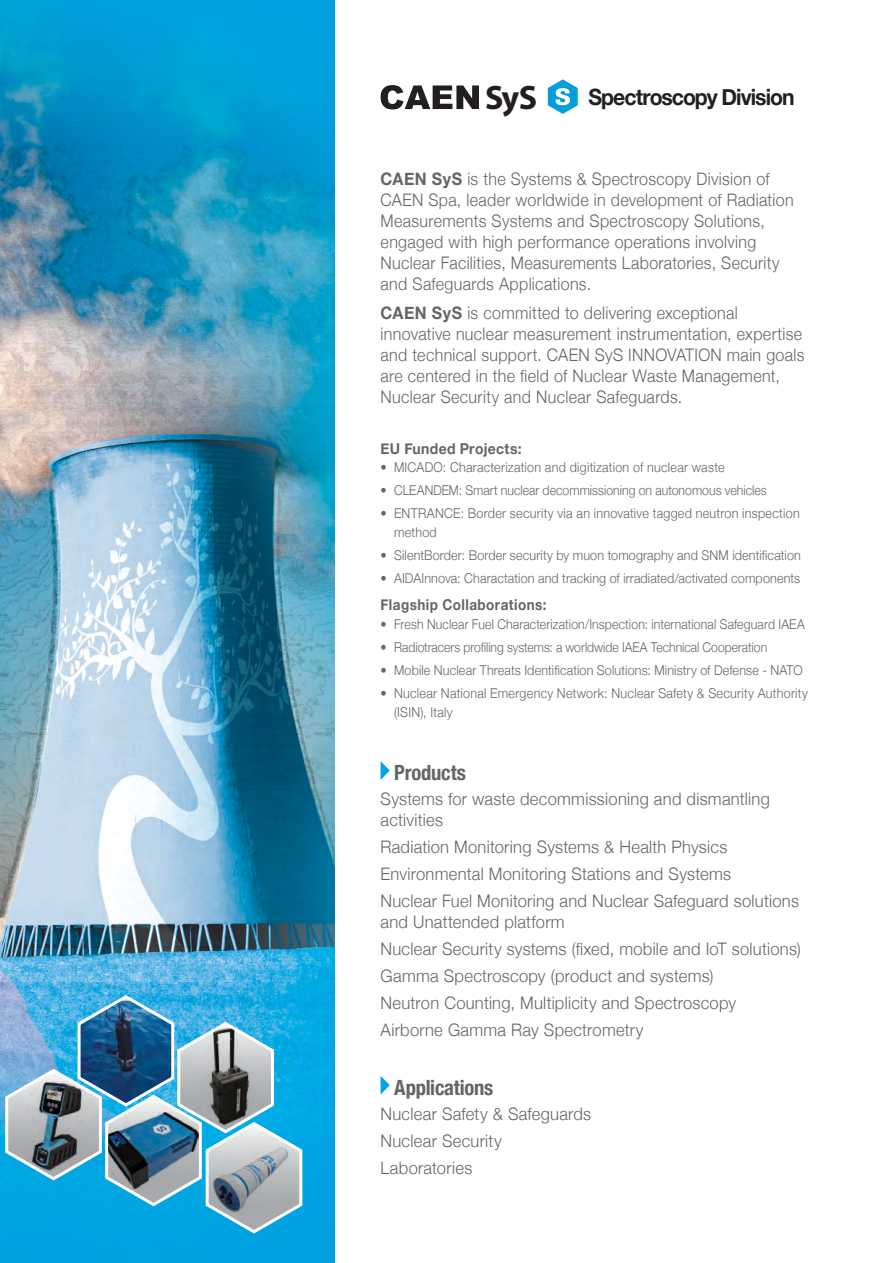
<style>
.page{position:relative;width:893px;height:1263px;background:#fff}
.page>*{position:absolute;margin:0;border:0;box-sizing:border-box;transform-origin:0 0}
.Testo_Catalogo_Inglese{font:700 34.05px "Myriad Pro";color:#231f20}
.t1{font:700 22.5px "Helvetica Neue";letter-spacing:-.045em;color:#231f20;scale:.94 1}
.Titoletto_colore_1{font:700 condensed 21px "Helvetica Neue";letter-spacing:-.01em;color:#646568}
.Testo_commento_1{font:300 17.25px/21px "Helvetica Neue";letter-spacing:.02em;color:#646568;scale:.93 1}
.Lista_colore_1{font:300 17.25px/20.7px "Helvetica Neue";letter-spacing:.015em;color:#646568;scale:.96 1}
.Testo_commento_1-2{font:700 15px "Helvetica Neue";letter-spacing:.03em;color:#646568;scale:.9 1}
.Testo_commento_1-3{font:700 15px "Helvetica Neue";letter-spacing:.03em;color:#646568;scale:.93 1}
.Testo_commento_1-4{font:300 13.5px/18.8px "Helvetica Neue";letter-spacing:.01em;color:#646568;scale:.93 1}
.Testo_commento_1-5{font:300 13.5px "Helvetica Neue";letter-spacing:.01em;color:#646568;scale:.91 1}
.Testo_commento_1-6{font:300 13.5px "Helvetica Neue";letter-spacing:.01em;color:#646568;scale:.9 1}
.s1{font-weight:700}
</style>
<div class="page">
<img style="left:0;top:0;width:334px;height:1263px">
<img style="left:4px;top:993px;width:301px;height:242px">
<svg style="left:381px;top:761px;width:9px;height:19px"></svg>
<svg style="left:381px;top:1076px;width:9px;height:18px"></svg>
<svg style="left:381px;top:85px;width:98px;height:24px"></svg>
<svg style="left:548px;top:79px;width:30px;height:35px"></svg>
<p class="Testo_Catalogo_Inglese" style="left:485px;top:75px;width:54px">SyS</p>
<p class="t1" style="left:588px;top:80px;width:221px">Spectroscopy Division</p>
<p class="Testo_commento_1" style="left:381px;top:167px;width:446px"><span class="s1">CAEN SyS</span> is the Systems &amp; Spectroscopy Division of CAEN Spa, leader worldwide in development of Radiation Measurements Systems and Spectroscopy Solutions, engaged with high performance operations involving Nuclear Facilities, Measurements Laboratories, Security and Safeguards Applications.</p>
<p class="Testo_commento_1" style="left:381px;top:301px;width:457px"><span class="s1">CAEN SyS</span> is committed to delivering exceptional innovative nuclear measurement instrumentation, expertise and technical support. CAEN SyS INNOVATION main goals are centered in the field of Nuclear Waste Management, Nuclear Security and Nuclear Safeguards.</p>
<p class="Testo_commento_1-3" style="left:381px;top:436px;width:153px">EU Funded Projects:</p>
<p class="Testo_commento_1-4" style="left:381px;top:457px;width:371px">• MICADO: Characterization and digitization of nuclear waste</p>
<p class="Testo_commento_1-5" style="left:381px;top:480px;width:426px">• CLEANDEM: Smart nuclear decommissioning on autonomous vehicles</p>
<p class="Testo_commento_1-4" style="left:394px;top:503px;width:438px;text-indent:-14px">• ENTRANCE: Border security via an innovative tagged neutron inspection method</p>
<p class="Testo_commento_1-4" style="left:381px;top:545px;width:453px">• SilentBorder: Border security by muon tomography and SNM identification</p>
<p class="Testo_commento_1-4" style="left:381px;top:568px;width:453px">• AIDAInnova: Charactation and tracking of irradiated/activated components</p>
<p class="Testo_commento_1-2" style="left:381px;top:593px;width:186px">Flagship Collaborations:</p>
<p class="Testo_commento_1-5" style="left:381px;top:613px;width:468px">• Fresh Nuclear Fuel Characterization/Inspection: international Safeguard IAEA</p>
<p class="Testo_commento_1-6" style="left:381px;top:636px;width:431px">• Radiotracers profiling systems: a worldwide IAEA Technical Cooperation</p>
<p class="Testo_commento_1-4" style="left:381px;top:660px;width:455px">• Mobile Nuclear Threats Identification Solutions: Ministry of Defense - NATO</p>
<p class="Testo_commento_1-4" style="left:394px;top:683px;width:446px;text-indent:-14px">• Nuclear National Emergency Network: Nuclear Safety &amp; Security Authority (ISIN), Italy</p>
<p class="Titoletto_colore_1" style="left:394px;top:755px;width:73px">Products</p>
<p class="Lista_colore_1" style="left:381px;top:787px;width:407px">Systems for waste decommissioning and dismantling activities</p>
<p class="Lista_colore_1" style="left:381px;top:835px;width:363px">Radiation Monitoring Systems &amp; Health Physics</p>
<p class="Lista_colore_1" style="left:381px;top:862px;width:367px">Environmental Monitoring Stations and Systems</p>
<p class="Lista_colore_1" style="left:381px;top:889px;width:437px">Nuclear Fuel Monitoring and Nuclear Safeguard solutions and Unattended platform</p>
<p class="Lista_colore_1" style="left:381px;top:937px;width:439px">Nuclear Security systems (fixed, mobile and IoT solutions)</p>
<p class="Lista_colore_1" style="left:381px;top:964px;width:348px">Gamma Spectroscopy (product and systems)</p>
<p class="Lista_colore_1" style="left:381px;top:991px;width:372px">Neutron Counting, Multiplicity and Spectroscopy</p>
<p class="Lista_colore_1" style="left:381px;top:1018px;width:275px">Airborne Gamma Ray Spectrometry</p>
<p class="Titoletto_colore_1" style="left:394px;top:1070px;width:101px">Applications</p>
<p class="Lista_colore_1" style="left:381px;top:1102px;width:221px">Nuclear Safety &amp; Safeguards</p>
<p class="Lista_colore_1" style="left:381px;top:1129px;width:128px">Nuclear Security</p>
<p class="Lista_colore_1" style="left:381px;top:1156px;width:97px">Laboratories</p>
</div>
